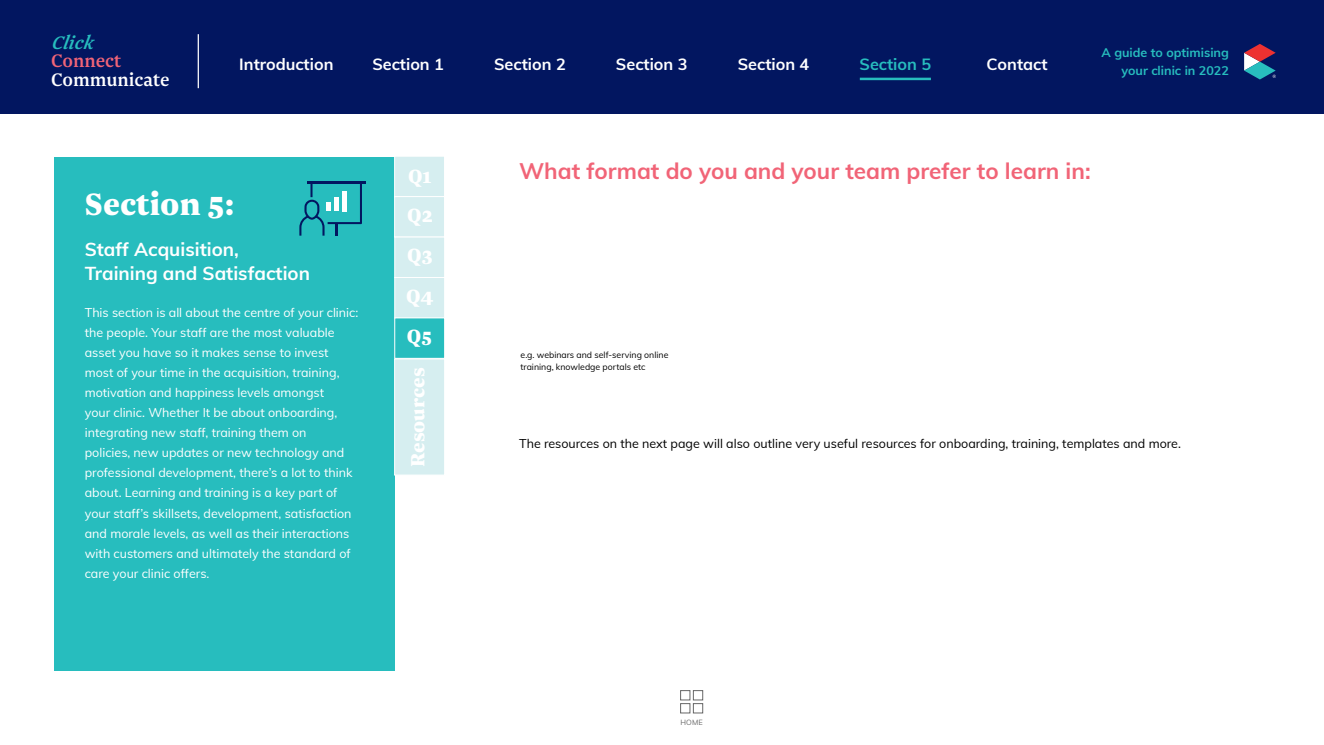
<style>
.page{position:relative;width:1324px;height:745px;background:#fff}
.page>*{position:absolute;margin:0;border:0;box-sizing:border-box;transform-origin:0 0}
.t1{font:900 36.25px "Newzald";color:#fff}
.t2{font:700 22.5px "Muli";color:#f16477}
.t3{font:900 22.5px/40.2px "Newzald";color:#fff}
.t4{font:500 21.25px "Newzald";color:#fff}
.t5{font:500 21.25px "Newzald";color:#f16477}
.t6{font:italic 500 21.25px "Newzald";color:#27bdbe}
.t7{font:700 18.75px/23.8px "Muli";color:#fff}
.t8{font:700 16.25px "Muli";color:#fff}
.t9{font:700 16.25px "Muli";color:#27bdbe}
.t10{font:12.5px/20px "Muli";color:#fff}
.t11{font:12.5px "Muli";color:#000}
.t12{font:700 12.5px/17.5px "Muli";color:#27bdbe;text-align:right}
.t13{font:8.75px/12.5px "Muli";color:#000}
.t14{font:7.38px "Muli";color:#676767}
</style>
<div class="page">
<div style="left:0;top:0;width:1323px;height:113px;background:#021660"></div>
<svg style="left:1244px;top:44px;width:31px;height:35px"></svg>
<hr style="left:198px;top:34px;width:1px;height:54px;background:#fff">
<hr style="left:859px;top:78px;width:72px;height:2px;background:#27bdbe">
<div style="left:680px;top:690px;width:10px;height:9px;border:1px solid #676767"></div>
<div style="left:680px;top:703px;width:10px;height:9px;border:1px solid #676767"></div>
<div style="left:693px;top:690px;width:10px;height:9px;border:1px solid #676767"></div>
<div style="left:693px;top:703px;width:10px;height:9px;border:1px solid #676767"></div>
<div style="left:54px;top:156px;width:340px;height:514px;background:#27bdbe"></div>
<hr style="left:307px;top:181px;width:58px;height:2px;background:#021660">
<svg style="left:299px;top:183px;width:63px;height:52px"></svg>
<div style="left:394px;top:156px;width:51px;height:41px;background:#d6eef0;border:1px solid #fff"></div>
<div style="left:394px;top:196px;width:51px;height:41px;background:#d6eef0;border:1px solid #fff"></div>
<div style="left:394px;top:236px;width:51px;height:41px;background:#d6eef0;border:1px solid #fff"></div>
<div style="left:394px;top:277px;width:51px;height:41px;background:#d6eef0;border:1px solid #fff"></div>
<div style="left:394px;top:317px;width:51px;height:41px;background:#27bdbe;border:1px solid #fff"></div>
<div style="left:394px;top:358px;width:51px;height:117px;background:#d6eef0;border:1px solid #fff"></div>
<h3 class="t6" style="left:51px;top:29px;width:49px">Click</h3>
<h3 class="t5" style="left:51px;top:48px;width:72px">Connect</h3>
<h3 class="t4" style="left:51px;top:66px;width:120px">Communicate</h3>
<h3 class="t8" style="left:239px;top:52px;width:96px">Introduction</h3>
<h3 class="t8" style="left:372px;top:52px;width:73px">Section 1</h3>
<h3 class="t8" style="left:494px;top:52px;width:73px">Section 2</h3>
<h3 class="t8" style="left:616px;top:52px;width:73px">Section 3</h3>
<h3 class="t8" style="left:737px;top:52px;width:73px">Section 4</h3>
<h3 class="t9" style="left:859px;top:52px;width:73px">Section 5</h3>
<h3 class="t8" style="left:986px;top:52px;width:62px">Contact</h3>
<p class="t12" style="left:1101px;top:43px;width:129px">A guide to optimising your clinic in 2022</p>
<h2 class="t3" style="left:408px;top:155px;width:25px">Q1</h2>
<h2 class="t2" style="left:519px;top:154px;width:573px">What format do you and your team prefer to learn in:</h2>
<h1 class="t1" style="left:85px;top:179px;width:152px">Section 5:</h1>
<h3 class="t7" style="left:85px;top:236px;width:227px">Staff Acquisition,<br>Training and Satisfaction</h3>
<p class="t10" style="left:85px;top:302px;width:275px">This section is all about the centre of your clinic: the people. Your staff are the most valuable asset you have so it makes sense to invest most of your time in the acquisition, training, motivation and happiness levels amongst<br>your clinic. Whether It be about onboarding, integrating new staff, training them on<br>policies, new updates or new technology and professional development, there’s a lot to think about. Learning and training is a key part of your staff’s skillsets, development, satisfaction and morale levels, as well as their interactions with customers and ultimately the standard of care your clinic offers.</p>
<h2 class="t3" style="left:407px;top:194px;width:27px;line-height:39.2px">Q2<br>Q3</h2>
<h2 class="t3" style="left:406px;top:275px;width:29px">Q4<br>Q5</h2>
<h2 class="t3" style="left:396px;top:467px;width:101px;rotate:-90deg">Resources</h2>
<p class="t13" style="left:520px;top:347px;width:149px">e.g. webinars and self-serving online training, knowledge portals etc</p>
<p class="t11" style="left:519px;top:434px;width:663px">The resources on the next page will also outline very useful resources for onboarding, training, templates and more.</p>
<p class="t14" style="left:680px;top:716px;width:24px">HOME</p>
</div>
